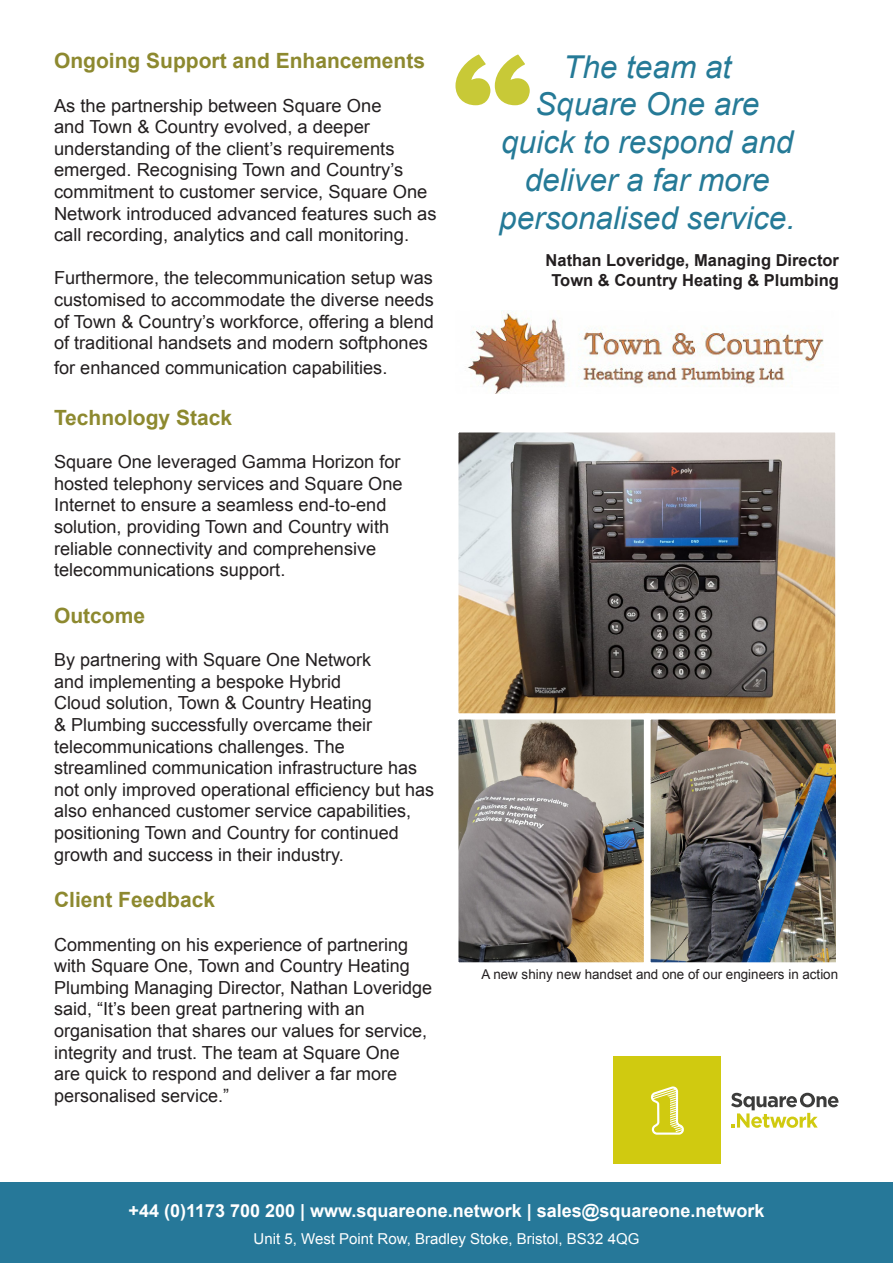
<style>
.page{position:relative;width:893px;height:1263px;background:#fff}
.page>*{position:absolute;margin:0;border:0;box-sizing:border-box;transform-origin:0 0}
.t1{font:italic 31.5px/37.8px "Arial";color:#257a97;text-align:center}
.t2{font:700 21px "Arial";color:#8d892f}
.t3{font:18px/21.6px "Arial";color:#231f20}
.t4{font:700 18px "Arial";color:#fff}
.t5{font:700 16.5px "Arial";color:#231f20}
.t6{font:15px "Arial";color:#fff}
.t7{font:13.5px "Arial";color:#231f20}
</style>
<div class="page">
<svg style="left:731px;top:1093px;width:107px;height:35px"></svg>
<div style="left:614px;top:1056px;width:107px;height:108px;background:#d0ca10"></div>
<svg style="left:650px;top:1086px;width:34px;height:49px"></svg>
<div style="left:0;top:1183px;width:893px;height:80px;background:#267899"></div>
<svg style="left:455px;top:55px;width:75px;height:50px"></svg>
<img style="left:468px;top:310px;width:356px;height:84px">
<img style="left:459px;top:433px;width:376px;height:528px">
<div style="left:452px;top:426px;width:389px;height:293px;border:6px solid #fff"></div>
<div style="left:452px;top:713px;width:198px;height:255px;border:6px solid #fff"></div>
<div style="left:645px;top:713px;width:197px;height:255px;border:6px solid #fff"></div>
<p class="t2" style="left:54px;top:47px;width:373px">Ongoing Support and Enhancements</p>
<p class="t3" style="left:54px;top:95px;width:384px">As the partnership between Square One<br>and Town &amp; Country evolved, a deeper understanding of the client’s requirements emerged. Recognising Town and Country’s commitment to customer service, Square One Network introduced advanced features such as call recording, analytics and call monitoring.</p>
<p class="t3" style="left:54px;top:268px;width:381px;text-align:justify">Furthermore, the telecommunication setup was customised to accommodate the diverse needs of Town &amp; Country’s workforce, offering a blend of traditional handsets and modern softphones</p>
<p class="t3" style="left:54px;top:358px;width:335px">for enhanced communication capabilities.</p>
<p class="t2" style="left:54px;top:404px;width:180px">Technology Stack</p>
<p class="t3" style="left:54px;top:451px;width:350px">Square One leveraged Gamma Horizon for hosted telephony services and Square One Internet to ensure a seamless end-to-end solution, providing Town and Country with reliable connectivity and comprehensive telecommunications support.</p>
<p class="t2" style="left:54px;top:602px;width:93px">Outcome</p>
<p class="t3" style="left:54px;top:649px;width:382px">By partnering with Square One Network<br>and implementing a bespoke Hybrid<br>Cloud solution, Town &amp; Country Heating<br>&amp; Plumbing successfully overcame their telecommunications challenges. The streamlined communication infrastructure has not only improved operational efficiency but has also enhanced customer service capabilities, positioning Town and Country for continued growth and success in their industry.</p>
<p class="t2" style="left:54px;top:886px;width:163px">Client Feedback</p>
<p class="t3" style="left:54px;top:934px;width:380px">Commenting on his experience of partnering with Square One, Town and Country Heating Plumbing Managing Director, Nathan Loveridge said, “It’s been great partnering with an organisation that shares our values for service, integrity and trust. The team at Square One<br>are quick to respond and deliver a far more personalised service.”</p>
<p class="t1" style="left:563px;top:48px;width:170px">The team at</p>
<p class="t1" style="left:535px;top:86px;width:226px">Square One are</p>
<p class="t1" style="left:499px;top:124px;width:297px">quick to respond and deliver a far more personalised service.</p>
<p class="t5" style="left:546px;top:249px;width:295px">Nathan Loveridge, Managing Director</p>
<p class="t5" style="left:551px;top:269px;width:289px">Town &amp; Country Heating &amp; Plumbing</p>
<p class="t7" style="left:481px;top:966px;width:358px">A new shiny new handset and one of our engineers in action</p>
<p class="t4" style="left:129px;top:1199px;width:637px">+44 (0)1173 700 200 | www.squareone.network | sales@squareone.network</p>
<p class="t6" style="left:254px;top:1229px;width:387px">Unit 5, West Point Row, Bradley Stoke, Bristol, BS32 4QG</p>
</div>
